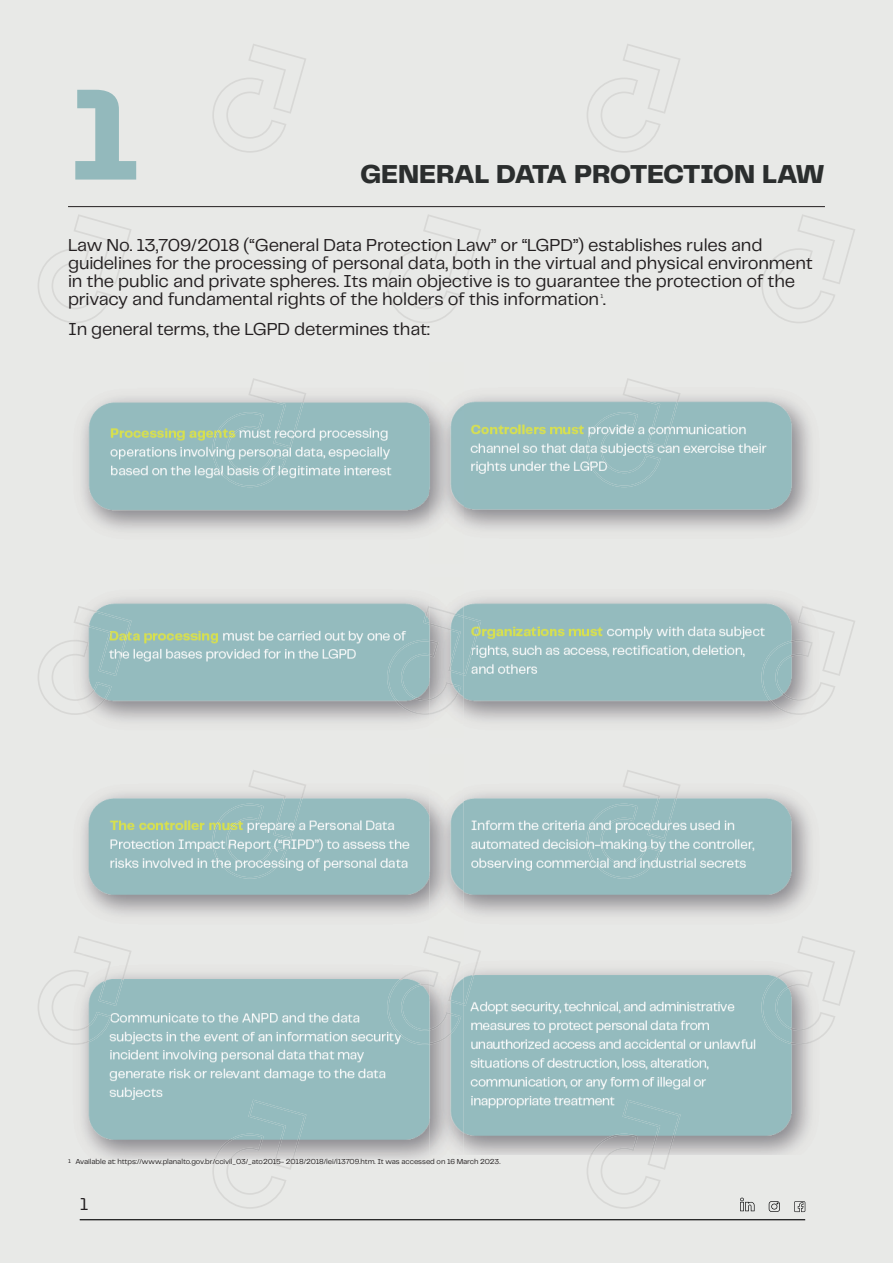
<style>
.page{position:relative;width:893px;height:1263px;background:#e8e9e7}
.page>*{position:absolute;margin:0;border:0;box-sizing:border-box;transform-origin:0 0}
.t1{font:800 135px "PP Telegraf";color:#93b9bc}
.t2{font:800 27px "PP Telegraf";letter-spacing:-.025em;color:#2b2e2e}
.t3{font:18px/18px "PP Telegraf";letter-spacing:-.01em;color:#231f20}
.t4{font:7.5px "PP Telegraf";letter-spacing:-.01em;color:#231f20}
.t5{font:6px "PP Telegraf";color:#231f20}
.s1{font-size:6px}
</style>
<div class="page">
<svg style="left:212px;top:44px;width:94px;height:109px"></svg>
<svg style="left:387px;top:215px;width:94px;height:108px"></svg>
<svg style="left:38px;top:215px;width:93px;height:108px"></svg>
<svg style="left:587px;top:44px;width:93px;height:109px"></svg>
<svg style="left:761px;top:214px;width:94px;height:109px"></svg>
<svg style="left:38px;top:641px;width:30px;height:73px"></svg>
<svg style="left:825px;top:613px;width:30px;height:63px"></svg>
<svg style="left:825px;top:683px;width:10px;height:21px"></svg>
<svg style="left:74px;top:940px;width:57px;height:14px"></svg>
<svg style="left:38px;top:971px;width:30px;height:73px"></svg>
<svg style="left:212px;top:1159px;width:82px;height:50px"></svg>
<svg style="left:798px;top:940px;width:57px;height:66px"></svg>
<svg style="left:825px;top:1013px;width:10px;height:21px"></svg>
<svg style="left:587px;top:1155px;width:82px;height:54px"></svg>
<svg style="left:740px;top:1197px;width:14px;height:14px"></svg>
<svg style="left:769px;top:1201px;width:11px;height:11px"></svg>
<svg style="left:794px;top:1201px;width:11px;height:11px"></svg>
<hr style="left:80px;top:1219px;width:725px;height:1px;background:#000001">
<hr style="left:68px;top:206px;width:757px;height:1px;background:#231f20">
<img style="left:82px;top:396px;width:729px;height:134px">
<img style="left:248px;top:378px;width:58px;height:70px">
<img style="left:212px;top:412px;width:74px;height:75px">
<img style="left:622px;top:378px;width:59px;height:70px">
<img style="left:587px;top:412px;width:74px;height:75px">
<img style="left:430px;top:396px;width:33px;height:134px">
<img style="left:100px;top:598px;width:697px;height:123px">
<img style="left:423px;top:606px;width:7px;height:19px">
<img style="left:387px;top:640px;width:43px;height:75px">
<img style="left:74px;top:606px;width:58px;height:70px">
<img style="left:68px;top:640px;width:44px;height:75px">
<img style="left:463px;top:616px;width:18px;height:60px">
<img style="left:797px;top:606px;width:28px;height:34px">
<img style="left:761px;top:640px;width:64px;height:75px">
<img style="left:430px;top:598px;width:33px;height:123px">
<img style="left:430px;top:606px;width:33px;height:69px">
<img style="left:82px;top:793px;width:348px;height:123px">
<img style="left:248px;top:770px;width:58px;height:70px">
<img style="left:212px;top:804px;width:74px;height:75px">
<img style="left:77px;top:936px;width:14px;height:4px">
<img style="left:430px;top:793px;width:381px;height:123px">
<img style="left:622px;top:770px;width:59px;height:70px">
<img style="left:587px;top:804px;width:74px;height:75px">
<img style="left:801px;top:936px;width:14px;height:4px">
<img style="left:82px;top:974px;width:348px;height:185px">
<svg style="left:423px;top:936px;width:53px;height:18px"></svg>
<img style="left:387px;top:970px;width:43px;height:75px">
<img style="left:81px;top:954px;width:50px;height:52px">
<img style="left:68px;top:970px;width:44px;height:75px">
<img style="left:248px;top:1100px;width:58px;height:59px">
<img style="left:214px;top:1134px;width:50px;height:25px">
<img style="left:463px;top:970px;width:348px;height:185px">
<img style="left:430px;top:950px;width:51px;height:56px">
<img style="left:798px;top:950px;width:27px;height:20px">
<img style="left:761px;top:970px;width:64px;height:75px">
<img style="left:622px;top:1100px;width:59px;height:55px">
<img style="left:590px;top:1134px;width:48px;height:21px">
<img style="left:430px;top:1005px;width:33px;height:150px">
<img style="left:430px;top:954px;width:33px;height:51px">
<h1 class="t1" style="left:68px;top:42px;width:74px">1</h1>
<h2 class="t2" style="left:360px;top:156px;width:466px">GENERAL DATA PROTECTION LAW</h2>
<p class="t3" style="left:68px;top:235px;width:746px">Law No. 13,709/2018 (“General Data Protection Law” or “LGPD”) establishes rules and guidelines for the processing of personal data, both in the virtual and physical environment in the public and private spheres. Its main objective is to guarantee the protection of the privacy and fundamental rights of the holders of this information .</p>
<p class="t3" style="left:68px;top:319px;width:363px">In general terms, the LGPD determines that:</p>
<p class="t5" style="left:600px;top:292px;width:4px">1</p>
<p class="t4" style="left:68px;top:1157px;width:434px"><span class="s1">1</span> Available at: https://www.planalto.gov.br/ccivil_03/_ato2015- 2018/2018/lei/l13709.htm. It was accessed on 16 March 2023.</p>
<p class="t3" style="left:80px;top:1195px;width:10px">1</p>
</div>
